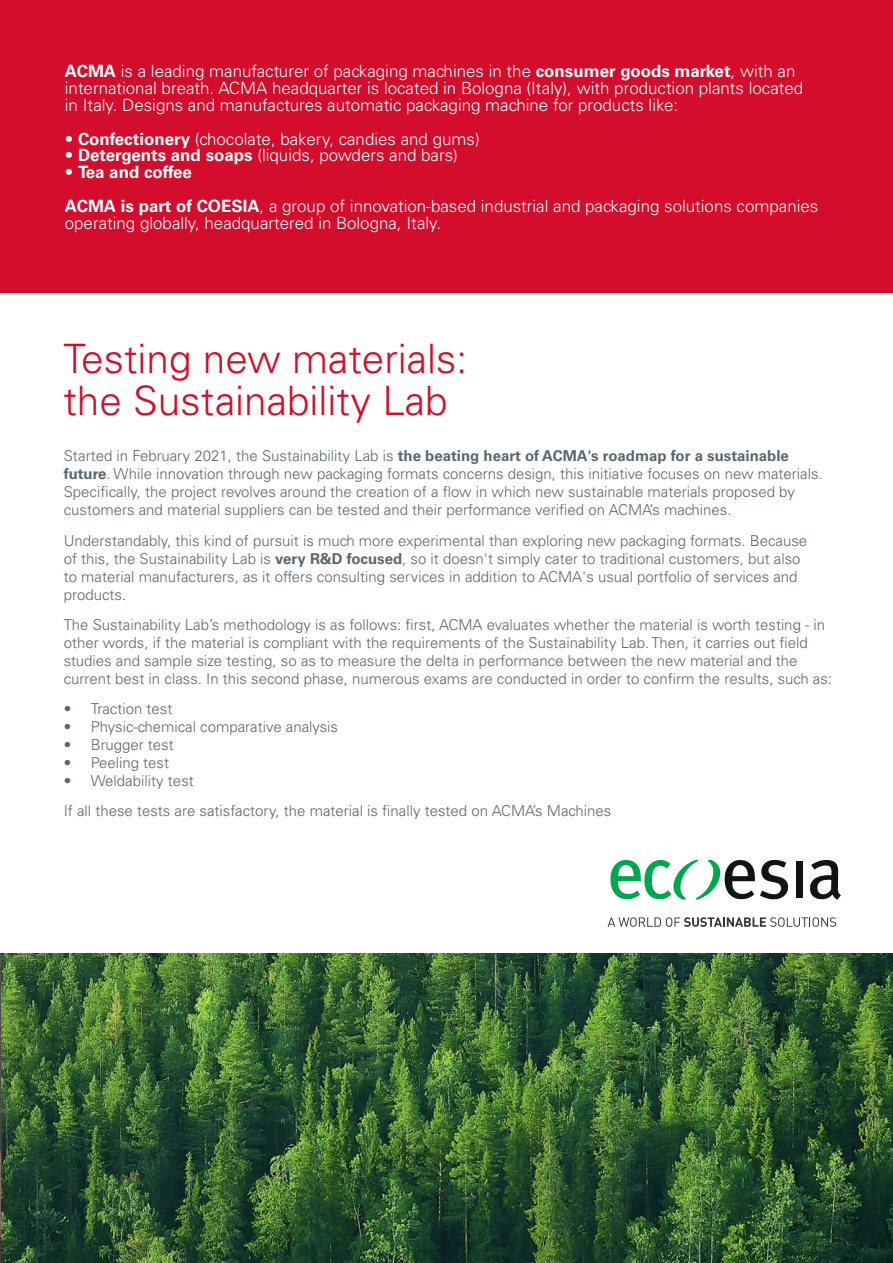
<style>
.page{position:relative;width:893px;height:1263px;background:#fff}
.page>*{position:absolute;margin:0;border:0;box-sizing:border-box;transform-origin:0 0}
.t1{font:300 40.5px "Univers LT Std";color:#d30d2b}
.t2{font:300 16.95px/17px "Univers LT Std";color:#fff}
.t3{font:700 16.95px "Univers LT Std";color:#fff}
.t4{font:300 15px/18px "Univers LT Std";color:#5a6670}
.s1{font-weight:700}
.s2{font-weight:300}
</style>
<div class="page">
<img style="left:1px;top:953px;width:892px;height:310px">
<svg style="left:608px;top:917px;width:228px;height:10px"></svg>
<svg style="left:810px;top:860px;width:31px;height:40px"></svg>
<div style="left:796px;top:861px;width:7px;height:37px;background:#101414"></div>
<svg style="left:610px;top:859px;width:178px;height:41px"></svg>
<div style="left:0;top:0;width:893px;height:292px;background:#d30d2b"></div>
<hr style="left:0;top:953px;width:1px;height:310px;background:#f2f3f4">
<p class="t2" style="left:65px;top:62px;width:740px"><span class="s1">ACMA</span> is a leading manufacturer of packaging machines in the <span class="s1">consumer goods market</span>, with an international breath. ACMA headquarter is located in Bologna (Italy), with production plants located</p>
<p class="t2" style="left:65px;top:96px;width:615px">in Italy. Designs and manufactures automatic packaging machine for products like:</p>
<p class="t2" style="left:65px;top:130px;width:416px">• <span class="s1">Confectionery</span> (chocolate, bakery, candies and gums)</p>
<p class="t2" style="left:65px;top:147px;width:394px">• <span class="s1">Detergents and soaps</span> (liquids, powders and bars)</p>
<p class="t3" style="left:65px;top:162px;width:129px"><span class="s2">•</span> Tea and coffee</p>
<p class="t2" style="left:65px;top:198px;width:755px"><span class="s1">ACMA is part of COESIA</span>, a group of innovation-based industrial and packaging solutions companies operating globally, headquartered in Bologna, Italy.</p>
<p class="t1" style="left:63px;top:334px;width:406px">Testing new materials:</p>
<p class="t1" style="left:63px;top:376px;width:386px">the Sustainability Lab</p>
<p class="t4" style="left:64px;top:446px;width:760px">Started in February 2021, the Sustainability Lab is <span class="s1">the beating heart of ACMA's roadmap for a sustainable future</span>. While innovation through new packaging formats concerns design, this initiative focuses on new materials.<br>Specifically, the project revolves around the creation of a flow in which new sustainable materials proposed by customers and material suppliers can be tested and their performance verified on ACMA’s machines.</p>
<p class="t4" style="left:64px;top:532px;width:745px">Understandably, this kind of pursuit is much more experimental than exploring new packaging formats. Because of this, the Sustainability Lab is <span class="s1">very R&amp;D focused</span>, so it doesn't simply cater to traditional customers, but also to material manufacturers, as it offers consulting services in addition to ACMA's usual portfolio of services and products.</p>
<p class="t4" style="left:64px;top:616px;width:770px">The Sustainability Lab’s methodology is as follows: first, ACMA evaluates whether the material is worth testing - in other words, if the material is compliant with the requirements of the Sustainability Lab. Then, it carries out field studies and sample size testing, so as to measure the delta in performance between the new material and the current best in class. In this second phase, numerous exams are conducted in order to confirm the results, such as:</p>
<p class="t4" style="left:64px;top:700px;width:110px">• Traction test</p>
<p class="t4" style="left:64px;top:718px;width:276px">• Physic-chemical comparative analysis</p>
<p class="t4" style="left:64px;top:736px;width:111px">• Brugger test</p>
<p class="t4" style="left:64px;top:754px;width:107px">• Peeling test</p>
<p class="t4" style="left:64px;top:772px;width:132px">• Weldability test</p>
<p class="t4" style="left:64px;top:802px;width:549px">If all these tests are satisfactory, the material is finally tested on ACMA’s Machines</p>
</div>
